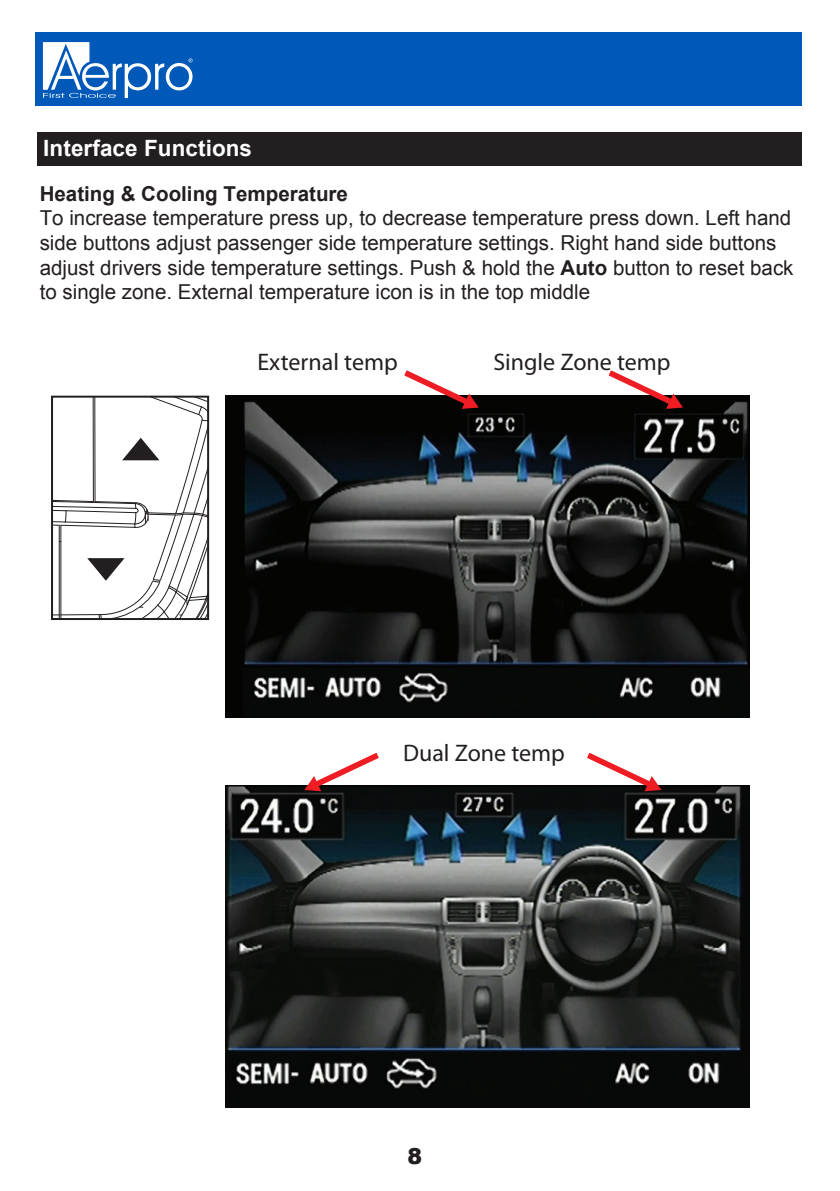
<style>
.page{position:relative;width:840px;height:1191px;background:#fff}
.page>*{position:absolute;margin:0;border:0;box-sizing:border-box;transform-origin:0 0}
.t1{font:24px "Myriad Pro";color:#231f20}
.t2{font:700 22.4px "Arial";letter-spacing:.005em;color:#fff}
.t3{font:900 22px "Arial";color:#231f20}
.t4{font:20.6px/24.6px "Arial";color:#231f20}
.t5{font:700 20.6px "Arial";color:#231f20}
.s1{font-weight:700}
</style>
<div class="page">
<div style="left:37px;top:132px;width:764px;height:33px;background:#231f20"></div>
<svg style="left:54px;top:399px;width:152px;height:218px"></svg>
<div style="left:51px;top:396px;width:158px;height:224px;border:2px solid #231f20"></div>
<img style="left:225px;top:395px;width:524px;height:322px">
<img style="left:225px;top:785px;width:524px;height:323px">
<svg style="left:304px;top:752px;width:81px;height:40px"></svg>
<svg style="left:397px;top:370px;width:81px;height:40px"></svg>
<svg style="left:602px;top:370px;width:80px;height:40px"></svg>
<svg style="left:580px;top:752px;width:81px;height:40px"></svg>
<div style="left:35px;top:33px;width:766px;height:73px;background:#0058b8"></div>
<svg style="left:43px;top:42px;width:149px;height:56px"></svg>
<p class="t2" style="left:43px;top:133px;width:210px">Interface Functions</p>
<p class="t5" style="left:40px;top:180px;width:309px">Heating &amp; Cooling Temperature</p>
<p class="t4" style="left:40px;top:206px;width:755px">To increase temperature press up, to decrease temperature press down. Left hand side buttons adjust passenger side temperature settings. Right hand side buttons adjust drivers side temperature settings. Push &amp; hold the <span class="s1">Auto</span> button to reset back to single zone. External temperature icon is in the top middle</p>
<p class="t1" style="left:257px;top:347px;width:142px">External temp</p>
<p class="t1" style="left:493px;top:347px;width:179px">Single Zone temp</p>
<p class="t1" style="left:403px;top:738px;width:163px">Dual Zone temp</p>
<p class="t3" style="left:407px;top:1140px;width:16px">8</p>
</div>
